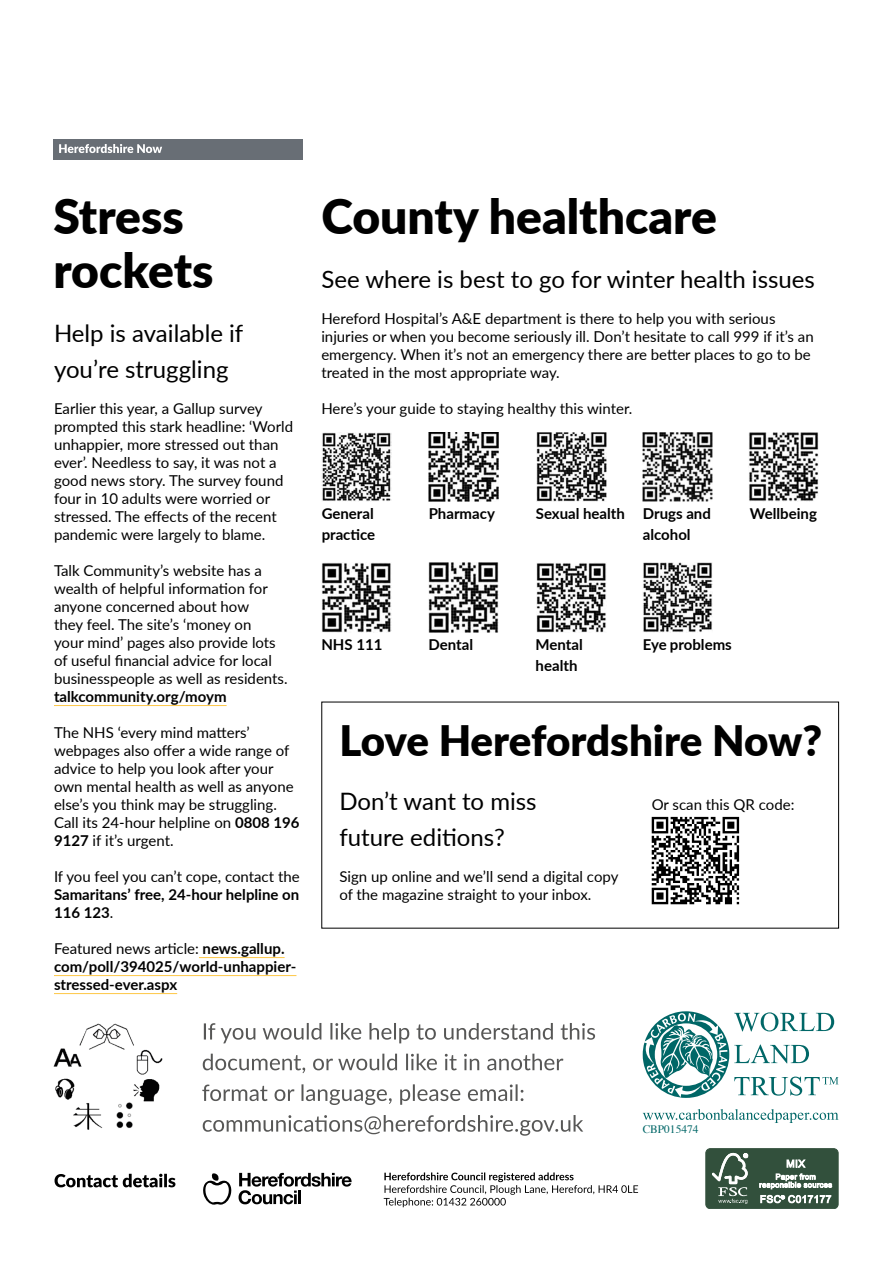
<style>
.page{position:relative;width:893px;height:1263px;background:#fff}
.page>*{position:absolute;margin:0;border:0;box-sizing:border-box;transform-origin:0 0}
.t1{font:900 48px/54px "Lato";color:#000}
.t2{font:900 42px "Lato";letter-spacing:-.01em;color:#000}
.intro_headers{font:24px/36px "Lato";color:#000}
.main_copy{font:15px/18px "Lato";color:#000}
.main_copy-2{font:700 15px/18px "Lato";color:#000}
.t3{font:11.4px "Times";color:#006667}
.s1{font-weight:700}
.s2{font-weight:400}
</style>
<div class="page">
<div style="left:54px;top:139px;width:249px;height:20px;background:#686e75"></div>
<svg style="left:59px;top:144px;width:103px;height:9px"></svg>
<svg style="left:203px;top:1115px;width:380px;height:21px"></svg>
<svg style="left:202px;top:1084px;width:321px;height:21px"></svg>
<svg style="left:203px;top:1054px;width:360px;height:19px"></svg>
<svg style="left:204px;top:1023px;width:391px;height:20px"></svg>
<img style="left:53px;top:1023px;width:110px;height:107px">
<svg style="left:55px;top:1174px;width:120px;height:13px"></svg>
<svg style="left:239px;top:1173px;width:113px;height:31px"></svg>
<hr style="left:298px;top:1190px;width:3px;height:14px;background:#000">
<svg style="left:203px;top:1173px;width:29px;height:31px"></svg>
<svg style="left:384px;top:1172px;width:254px;height:35px"></svg>
<svg style="left:643px;top:1109px;width:195px;height:14px"></svg>
<svg style="left:643px;top:1011px;width:195px;height:87px"></svg>
<img style="left:429px;top:432px;width:69px;height:69px">
<img style="left:322px;top:563px;width:69px;height:69px">
<img style="left:537px;top:432px;width:69px;height:69px">
<img style="left:322px;top:432px;width:69px;height:69px">
<img style="left:429px;top:563px;width:69px;height:69px">
<img style="left:537px;top:563px;width:69px;height:69px">
<hr style="left:54px;top:705px;width:173px;height:1px;background:#fec745">
<hr style="left:199px;top:957px;width:86px;height:1px;background:#fec745">
<hr style="left:54px;top:975px;width:242px;height:1px;background:#fec745">
<hr style="left:54px;top:993px;width:123px;height:1px;background:#fec745">
<div style="left:706px;top:1149px;width:132px;height:60px;background:#32503c;border-radius:4px"></div>
<div style="left:705px;top:1148px;width:134px;height:61px;border:1px solid #32503c;border-radius:4px"></div>
<svg style="left:712px;top:1153px;width:36px;height:51px"></svg>
<svg style="left:759px;top:1159px;width:73px;height:30px"></svg>
<svg style="left:760px;top:1195px;width:71px;height:8px"></svg>
<img style="left:643px;top:432px;width:69px;height:69px">
<img style="left:643px;top:563px;width:69px;height:69px">
<img style="left:749px;top:432px;width:69px;height:69px">
<svg style="left:652px;top:817px;width:87px;height:87px"></svg>
<h1 class="t1" style="left:53px;top:187px;width:162px">Stress rockets</h1>
<h2 class="intro_headers" style="left:54px;top:314px;width:191px">Help is available if you’re struggling</h2>
<p class="main_copy" style="left:54px;top:399px;width:241px">Earlier this year, a Gallup survey prompted this stark headline: ‘World unhappier, more stressed out than ever’. Needless to say, it was not a good news story. The survey found four in 10 adults were worried or stressed. The effects of the recent pandemic were largely to blame.</p>
<p class="main_copy" style="left:54px;top:561px;width:235px">Talk Community’s website has a wealth of helpful information for anyone concerned about how<br>they feel. The site’s ‘money on<br>your mind’ pages also provide lots of useful financial advice for local businesspeople as well as residents. <span class="s1">talkcommunity.org/moym</span></p>
<p class="main_copy" style="left:54px;top:723px;width:247px">The NHS ‘every mind matters’ webpages also offer a wide range of advice to help you look after your own mental health as well as anyone else’s you think may be struggling.<br>Call its 24-hour helpline on <span class="s1">0808 196<br>9127</span> if it’s urgent.</p>
<p class="main_copy-2" style="left:54px;top:867px;width:247px;text-align:justify"><span class="s2">If you feel you can’t cope, contact the </span>Samaritans’ free, 24-hour helpline on 116 123<span class="s2">.</span></p>
<p class="main_copy-2" style="left:54px;top:939px;width:244px"><span class="s2">Featured news article:</span> news.gallup. com/poll/394025/world-unhappier&shy;stressed-ever.aspx</p>
<h1 class="t1" style="left:321px;top:187px;width:397px">County healthcare</h1>
<h2 class="intro_headers" style="left:321px;top:260px;width:495px">See where is best to go for winter health issues</h2>
<p class="main_copy" style="left:321px;top:309px;width:494px">Hereford Hospital’s A&amp;E department is there to help you with serious injuries or when you become seriously ill. Don’t hesitate to call 999 if it’s an emergency. When it’s not an emergency there are better places to go to be treated in the most appropriate way.</p>
<p class="main_copy" style="left:321px;top:399px;width:312px">Here’s your guide to staying healthy this winter.</p>
<p class="main_copy-2" style="left:322px;top:502px;width:55px;line-height:21px">General practice</p>
<p class="main_copy-2" style="left:429px;top:504px;width:68px">Pharmacy</p>
<p class="main_copy-2" style="left:536px;top:504px;width:91px">Sexual health</p>
<p class="main_copy-2" style="left:643px;top:502px;width:70px;line-height:21px">Drugs and alcohol</p>
<p class="main_copy-2" style="left:750px;top:504px;width:69px">Wellbeing</p>
<p class="main_copy-2" style="left:321px;top:634px;width:63px">NHS 111</p>
<p class="main_copy-2" style="left:428px;top:634px;width:46px">Dental</p>
<p class="main_copy-2" style="left:536px;top:633px;width:49px;line-height:21px">Mental health</p>
<p class="main_copy-2" style="left:643px;top:634px;width:91px">Eye problems</p>
<h1 class="t2" style="left:339px;top:709px;width:484px">Love Herefordshire Now?</h1>
<h2 class="intro_headers" style="left:339px;top:782px;width:199px">Don’t want to miss future editions?</h2>
<p class="main_copy" style="left:339px;top:867px;width:281px">Sign up online and we’ll send a digital copy of the magazine straight to your inbox.</p>
<p class="main_copy" style="left:652px;top:795px;width:144px">Or scan this QR code:</p>
<p class="t3" style="left:643px;top:1118px;width:57px">CBP015474</p>
</div>
